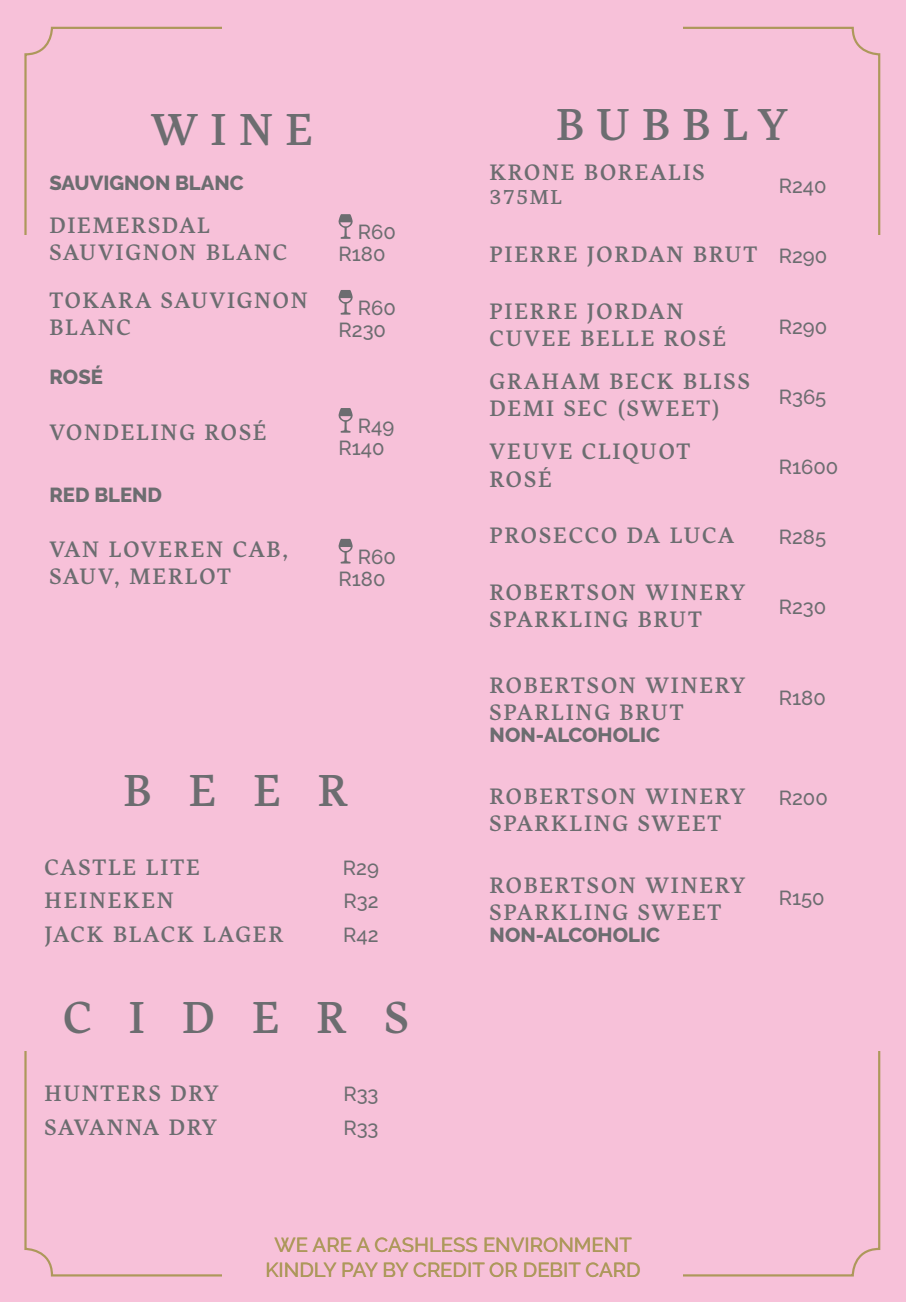
<style>
.page{position:relative;width:906px;height:1302px;background:#fff}
.page>*{position:absolute;margin:0;border:0;box-sizing:border-box;transform-origin:0 0}
.t1{font:45px "Harfang";letter-spacing:.555em;color:#6c6d70}
.t2{font:22.5px/27px "Harfang";letter-spacing:.075em;color:#6c6d70}
.t3{font:22.5px "Harfang";letter-spacing:.045em;color:#6c6d70}
.t4{font:500 20.25px/22.3px "Raleway";color:#6c6d70}
.t5{font:500 20.25px/24.3px "Raleway";color:#ad985b;text-align:center}
.t6{font:800 20.25px "Raleway";color:#6c6d70}
.t7{font:20.25px "Harfang";letter-spacing:.08em;color:#6c6d70}
</style>
<div class="page">
<div style="left:0;top:0;width:906px;height:1301px;background:#f7c1d9"></div>
<svg style="left:338px;top:214px;width:15px;height:25px"></svg>
<svg style="left:338px;top:290px;width:15px;height:24px"></svg>
<svg style="left:338px;top:408px;width:15px;height:24px"></svg>
<svg style="left:338px;top:538px;width:15px;height:25px"></svg>
<p class="t1" style="left:151px;top:103px;width:164px">WINE</p>
<p class="t6" style="left:49px;top:171px;width:196px">SAUVIGNON BLANC</p>
<p class="t2" style="left:49px;top:211px;width:239px">DIEMERSDAL<br>SAUVIGNON BLANC</p>
<p class="t4" style="left:338px;top:220px;width:59px;text-indent:19px">R60<br>R180</p>
<p class="t2" style="left:49px;top:287px;width:260px">TOKARA SAUVIGNON<br>BLANC</p>
<p class="t4" style="left:338px;top:296px;width:59px;text-indent:19px">R60<br>R230</p>
<p class="t6" style="left:49px;top:365px;width:55px">ROSÉ</p>
<p class="t2" style="left:49px;top:418px;width:219px">VONDELING ROSÉ</p>
<p class="t4" style="left:338px;top:414px;width:57px;text-indent:19px">R49<br>R140</p>
<p class="t6" style="left:49px;top:483px;width:114px">RED BLEND</p>
<p class="t2" style="left:49px;top:536px;width:240px">VAN LOVEREN CAB,<br>SAUV, MERLOT</p>
<p class="t4" style="left:338px;top:545px;width:59px;text-indent:19px">R60<br>R180</p>
<p class="t1" style="left:123px;top:763px;width:227px">BEER</p>
<p class="t2" style="left:45px;top:853px;width:157px">CASTLE LITE</p>
<p class="t4" style="left:343px;top:856px;width:38px">R29</p>
<p class="t2" style="left:45px;top:886px;width:131px">HEINEKEN</p>
<p class="t4" style="left:343px;top:889px;width:37px">R32</p>
<p class="t2" style="left:45px;top:920px;width:241px">JACK BLACK LAGER</p>
<p class="t4" style="left:343px;top:923px;width:37px">R42</p>
<p class="t1" style="left:63px;top:989px;width:347px">CIDERS</p>
<p class="t2" style="left:45px;top:1079px;width:176px">HUNTERS DRY</p>
<p class="t4" style="left:343px;top:1082px;width:37px">R33</p>
<p class="t3" style="left:45px;top:1113px;width:174px">SAVANNA DRY</p>
<p class="t4" style="left:343px;top:1116px;width:37px">R33</p>
<p class="t1" style="left:556px;top:97px;width:233px">BUBBLY</p>
<p class="t2" style="left:489px;top:159px;width:217px">KRONE BOREALIS</p>
<p class="t7" style="left:489px;top:185px;width:74px">375ML</p>
<p class="t4" style="left:779px;top:175px;width:49px">R240</p>
<p class="t2" style="left:489px;top:241px;width:269px">PIERRE JORDAN BRUT</p>
<p class="t4" style="left:779px;top:245px;width:50px">R290</p>
<p class="t2" style="left:489px;top:298px;width:238px">PIERRE JORDAN<br>CUVEE BELLE ROSÉ</p>
<p class="t4" style="left:779px;top:315px;width:50px">R290</p>
<p class="t2" style="left:489px;top:368px;width:262px">GRAHAM BECK BLISS<br>DEMI SEC (SWEET)</p>
<p class="t2" style="left:489px;top:438px;width:202px">VEUVE CLIQUOT<br>ROSÉ</p>
<p class="t4" style="left:779px;top:385px;width:49px">R365</p>
<p class="t4" style="left:779px;top:455px;width:61px">R1600</p>
<p class="t2" style="left:489px;top:522px;width:246px">PROSECCO DA LUCA</p>
<p class="t4" style="left:779px;top:526px;width:49px">R285</p>
<p class="t2" style="left:489px;top:578px;width:257px">ROBERTSON WINERY<br>SPARKLING BRUT</p>
<p class="t4" style="left:779px;top:596px;width:49px">R230</p>
<p class="t2" style="left:489px;top:671px;width:257px">ROBERTSON WINERY<br>SPARLING BRUT</p>
<p class="t6" style="left:489px;top:723px;width:172px">NON-ALCOHOLIC</p>
<p class="t4" style="left:779px;top:686px;width:48px">R180</p>
<p class="t2" style="left:489px;top:782px;width:257px">ROBERTSON WINERY<br>SPARKLING SWEET</p>
<p class="t4" style="left:779px;top:786px;width:51px">R200</p>
<p class="t2" style="left:489px;top:871px;width:257px">ROBERTSON WINERY<br>SPARKLING SWEET</p>
<p class="t6" style="left:489px;top:923px;width:172px">NON-ALCOHOLIC</p>
<p class="t4" style="left:779px;top:886px;width:47px">R150</p>
<p class="t5" style="left:265px;top:1232px;width:377px">WE ARE A CASHLESS ENVIRONMENT<br>KINDLY PAY BY CREDIT OR DEBIT CARD</p>
</div>
